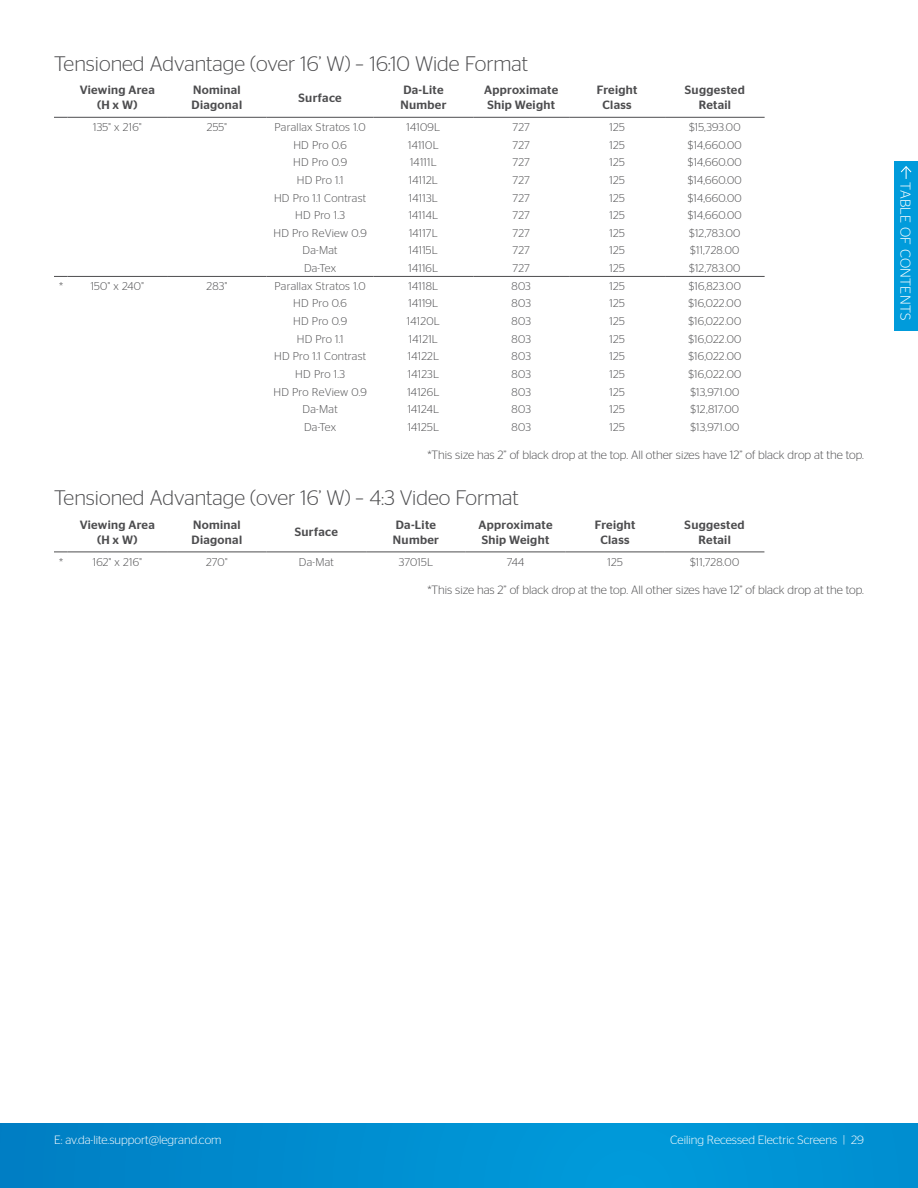
<style>
.page{position:relative;width:918px;height:1188px;background:#fff}
.page>*{position:absolute;margin:0;border:0;box-sizing:border-box;transform-origin:0 0}
.t1{font:300 21px "Stag Sans";color:#4d4d4f}
.t2{font:300 14.4px "Stag Sans";letter-spacing:.02em;color:#fff}
.t3{font:500 12px/15px "Stag Sans";letter-spacing:.025em;color:#4d4d4f;text-align:center}
.t4{font:300 12px "Stag Sans";color:#4d4d4f}
.t5{font:300 12px "Stag Sans";color:#fff}
.t6{font:300 11.25px "Stag Sans";letter-spacing:.025em;color:#4d4d4f}
</style>
<div class="page">
<div style="left:0;top:1123px;width:918px;height:65px;background:linear-gradient(to right,#0084c8,#009ada)"></div>
<div style="left:894px;top:161px;width:24px;height:169px;background:#009bdb"></div>
<svg style="left:900px;top:166px;width:12px;height:13px"></svg>
<svg style="left:54px;top:117px;width:14px;height:1px"></svg>
<hr style="left:68px;top:117px;width:99px;height:1px;background:#4d4d4f">
<hr style="left:167px;top:117px;width:100px;height:1px;background:#4d4d4f">
<hr style="left:267px;top:117px;width:107px;height:1px;background:#4d4d4f">
<hr style="left:374px;top:117px;width:99px;height:1px;background:#4d4d4f">
<hr style="left:473px;top:117px;width:96px;height:1px;background:#4d4d4f">
<hr style="left:569px;top:117px;width:96px;height:1px;background:#4d4d4f">
<hr style="left:665px;top:117px;width:100px;height:1px;background:#4d4d4f">
<svg style="left:54px;top:276px;width:14px;height:1px"></svg>
<hr style="left:68px;top:276px;width:99px;height:1px;background:#4d4d4f">
<hr style="left:167px;top:276px;width:100px;height:1px;background:#4d4d4f">
<hr style="left:267px;top:276px;width:107px;height:1px;background:#4d4d4f">
<hr style="left:374px;top:276px;width:99px;height:1px;background:#4d4d4f">
<hr style="left:473px;top:276px;width:96px;height:1px;background:#4d4d4f">
<hr style="left:569px;top:276px;width:96px;height:1px;background:#4d4d4f">
<hr style="left:665px;top:276px;width:100px;height:1px;background:#4d4d4f">
<svg style="left:54px;top:552px;width:14px;height:1px"></svg>
<hr style="left:68px;top:552px;width:99px;height:1px;background:#4d4d4f">
<hr style="left:167px;top:552px;width:100px;height:1px;background:#4d4d4f">
<hr style="left:267px;top:552px;width:99px;height:1px;background:#4d4d4f">
<hr style="left:366px;top:552px;width:100px;height:1px;background:#4d4d4f">
<hr style="left:466px;top:552px;width:99px;height:1px;background:#4d4d4f">
<hr style="left:565px;top:552px;width:100px;height:1px;background:#4d4d4f">
<hr style="left:665px;top:552px;width:99px;height:1px;background:#4d4d4f">
<h1 class="t1" style="left:54px;top:52px;width:476px">Tensioned Advantage (over 16’ W) – 16:10 Wide Format</h1>
<p class="t3" style="left:80px;top:83px;width:77px">Viewing Area (H x W)</p>
<p class="t3" style="left:192px;top:83px;width:52px;text-align:left">Nominal<br>Diagonal</p>
<p class="t3" style="left:299px;top:90px;width:45px">Surface</p>
<p class="t3" style="left:400px;top:83px;width:47px;text-align:left">Da-Lite<br>Number</p>
<p class="t3" style="left:484px;top:83px;width:76px;text-align:left">Approximate<br>Ship Weight</p>
<p class="t3" style="left:597px;top:83px;width:42px">Freight<br>Class</p>
<p class="t3" style="left:685px;top:83px;width:61px">Suggested<br>Retail</p>
<p class="t6" style="left:93px;top:121px;width:50px">135" x 216"</p>
<p class="t6" style="left:207px;top:121px;width:22px">255"</p>
<p class="t6" style="left:275px;top:121px;width:93px">Parallax Stratos 1.0</p>
<p class="t6" style="left:407px;top:121px;width:35px">14109L</p>
<p class="t6" style="left:513px;top:121px;width:19px">727</p>
<p class="t6" style="left:609px;top:121px;width:17px">125</p>
<p class="t6" style="left:689px;top:121px;width:53px">$15,393.00</p>
<p class="t6" style="left:293px;top:139px;width:55px">HD Pro 0.6</p>
<p class="t6" style="left:408px;top:139px;width:32px">14110L</p>
<p class="t6" style="left:513px;top:139px;width:19px">727</p>
<p class="t6" style="left:609px;top:139px;width:17px">125</p>
<p class="t6" style="left:688px;top:139px;width:56px">$14,660.00</p>
<p class="t6" style="left:293px;top:156px;width:55px">HD Pro 0.9</p>
<p class="t6" style="left:410px;top:156px;width:28px">14111L</p>
<p class="t6" style="left:513px;top:156px;width:19px">727</p>
<p class="t6" style="left:609px;top:156px;width:17px">125</p>
<p class="t6" style="left:688px;top:156px;width:56px">$14,660.00</p>
<p class="t6" style="left:297px;top:174px;width:48px">HD Pro 1.1</p>
<p class="t6" style="left:409px;top:174px;width:31px">14112L</p>
<p class="t6" style="left:513px;top:174px;width:19px">727</p>
<p class="t6" style="left:609px;top:174px;width:17px">125</p>
<p class="t6" style="left:688px;top:174px;width:56px">$14,660.00</p>
<p class="t6" style="left:274px;top:191px;width:94px">HD Pro 1.1 Contrast</p>
<p class="t6" style="left:409px;top:191px;width:30px">14113L</p>
<p class="t6" style="left:513px;top:191px;width:19px">727</p>
<p class="t6" style="left:609px;top:191px;width:17px">125</p>
<p class="t6" style="left:688px;top:191px;width:56px">$14,660.00</p>
<p class="t6" style="left:295px;top:209px;width:51px">HD Pro 1.3</p>
<p class="t6" style="left:409px;top:209px;width:31px">14114L</p>
<p class="t6" style="left:513px;top:209px;width:19px">727</p>
<p class="t6" style="left:609px;top:209px;width:17px">125</p>
<p class="t6" style="left:688px;top:209px;width:56px">$14,660.00</p>
<p class="t6" style="left:273px;top:227px;width:95px">HD Pro ReView 0.9</p>
<p class="t6" style="left:409px;top:227px;width:30px">14117L</p>
<p class="t6" style="left:513px;top:227px;width:19px">727</p>
<p class="t6" style="left:609px;top:227px;width:17px">125</p>
<p class="t6" style="left:689px;top:227px;width:53px">$12,783.00</p>
<p class="t6" style="left:303px;top:244px;width:37px">Da-Mat</p>
<p class="t6" style="left:409px;top:244px;width:31px">14115L</p>
<p class="t6" style="left:513px;top:244px;width:19px">727</p>
<p class="t6" style="left:609px;top:244px;width:17px">125</p>
<p class="t6" style="left:690px;top:244px;width:51px">$11,728.00</p>
<p class="t6" style="left:304px;top:262px;width:34px">Da-Tex</p>
<p class="t6" style="left:409px;top:262px;width:31px">14116L</p>
<p class="t6" style="left:513px;top:262px;width:19px">727</p>
<p class="t6" style="left:609px;top:262px;width:17px">125</p>
<p class="t6" style="left:689px;top:262px;width:53px">$12,783.00</p>
<p class="t6" style="left:59px;top:280px;width:6px">*</p>
<p class="t6" style="left:91px;top:280px;width:55px">150" x 240"</p>
<p class="t6" style="left:207px;top:280px;width:22px">283"</p>
<p class="t6" style="left:275px;top:280px;width:93px">Parallax Stratos 1.0</p>
<p class="t6" style="left:409px;top:280px;width:31px">14118L</p>
<p class="t6" style="left:511px;top:280px;width:21px">803</p>
<p class="t6" style="left:609px;top:280px;width:17px">125</p>
<p class="t6" style="left:689px;top:280px;width:54px">$16,823.00</p>
<p class="t6" style="left:293px;top:297px;width:55px">HD Pro 0.6</p>
<p class="t6" style="left:409px;top:297px;width:31px">14119L</p>
<p class="t6" style="left:512px;top:297px;width:21px">803</p>
<p class="t6" style="left:609px;top:297px;width:17px">125</p>
<p class="t6" style="left:688px;top:297px;width:54px">$16,022.00</p>
<p class="t6" style="left:293px;top:315px;width:55px">HD Pro 0.9</p>
<p class="t6" style="left:407px;top:315px;width:34px">14120L</p>
<p class="t6" style="left:512px;top:315px;width:21px">803</p>
<p class="t6" style="left:609px;top:315px;width:17px">125</p>
<p class="t6" style="left:688px;top:315px;width:54px">$16,022.00</p>
<p class="t6" style="left:297px;top:333px;width:48px">HD Pro 1.1</p>
<p class="t6" style="left:409px;top:333px;width:31px">14121L</p>
<p class="t6" style="left:512px;top:333px;width:21px">803</p>
<p class="t6" style="left:609px;top:333px;width:17px">125</p>
<p class="t6" style="left:688px;top:333px;width:54px">$16,022.00</p>
<p class="t6" style="left:274px;top:350px;width:94px">HD Pro 1.1 Contrast</p>
<p class="t6" style="left:408px;top:350px;width:33px">14122L</p>
<p class="t6" style="left:512px;top:350px;width:21px">803</p>
<p class="t6" style="left:609px;top:350px;width:17px">125</p>
<p class="t6" style="left:688px;top:350px;width:54px">$16,022.00</p>
<p class="t6" style="left:295px;top:368px;width:51px">HD Pro 1.3</p>
<p class="t6" style="left:408px;top:368px;width:33px">14123L</p>
<p class="t6" style="left:512px;top:368px;width:21px">803</p>
<p class="t6" style="left:609px;top:368px;width:17px">125</p>
<p class="t6" style="left:688px;top:368px;width:54px">$16,022.00</p>
<p class="t6" style="left:273px;top:385px;width:95px">HD Pro ReView 0.9</p>
<p class="t6" style="left:407px;top:385px;width:34px">14126L</p>
<p class="t6" style="left:512px;top:385px;width:21px">803</p>
<p class="t6" style="left:609px;top:385px;width:17px">125</p>
<p class="t6" style="left:690px;top:385px;width:51px">$13,971.00</p>
<p class="t6" style="left:303px;top:403px;width:37px">Da-Mat</p>
<p class="t6" style="left:408px;top:403px;width:33px">14124L</p>
<p class="t6" style="left:512px;top:403px;width:21px">803</p>
<p class="t6" style="left:609px;top:403px;width:17px">125</p>
<p class="t6" style="left:691px;top:403px;width:50px">$12,817.00</p>
<p class="t6" style="left:304px;top:421px;width:34px">Da-Tex</p>
<p class="t6" style="left:408px;top:421px;width:33px">14125L</p>
<p class="t6" style="left:512px;top:421px;width:21px">803</p>
<p class="t6" style="left:609px;top:421px;width:17px">125</p>
<p class="t6" style="left:690px;top:421px;width:51px">$13,971.00</p>
<p class="t4" style="left:427px;top:448px;width:438px">*This size has 2” of black drop at the top. All other sizes have 12” of black drop at the top.</p>
<h1 class="t1" style="left:54px;top:487px;width:466px">Tensioned Advantage (over 16’ W) – 4:3 Video Format</h1>
<p class="t3" style="left:80px;top:517px;width:77px">Viewing Area (H x W)</p>
<p class="t3" style="left:192px;top:517px;width:52px;text-align:left">Nominal<br>Diagonal</p>
<p class="t3" style="left:295px;top:525px;width:45px">Surface</p>
<p class="t3" style="left:393px;top:517px;width:47px;text-align:left">Da-Lite<br>Number</p>
<p class="t3" style="left:478px;top:517px;width:76px;text-align:left">Approximate<br>Ship Weight</p>
<p class="t3" style="left:595px;top:517px;width:42px">Freight<br>Class</p>
<p class="t3" style="left:685px;top:517px;width:61px">Suggested<br>Retail</p>
<p class="t6" style="left:59px;top:555px;width:6px">*</p>
<p class="t6" style="left:93px;top:555px;width:50px">162" x 216"</p>
<p class="t6" style="left:206px;top:555px;width:23px">270"</p>
<p class="t6" style="left:299px;top:555px;width:37px">Da-Mat</p>
<p class="t6" style="left:399px;top:555px;width:36px">37015L</p>
<p class="t6" style="left:507px;top:555px;width:19px">744</p>
<p class="t6" style="left:607px;top:555px;width:17px">125</p>
<p class="t6" style="left:690px;top:555px;width:51px">$11,728.00</p>
<p class="t4" style="left:427px;top:583px;width:438px">*This size has 2” of black drop at the top. All other sizes have 12” of black drop at the top.</p>
<p class="t2" style="left:913px;top:182px;width:139px;rotate:90deg">TABLE OF CONTENTS</p>
<p class="t5" style="left:54px;top:1133px;width:169px">E: av.da-lite.support@legrand.com</p>
<p class="t5" style="left:670px;top:1133px;width:195px">Ceiling Recessed Electric Screens | 29</p>
</div>
